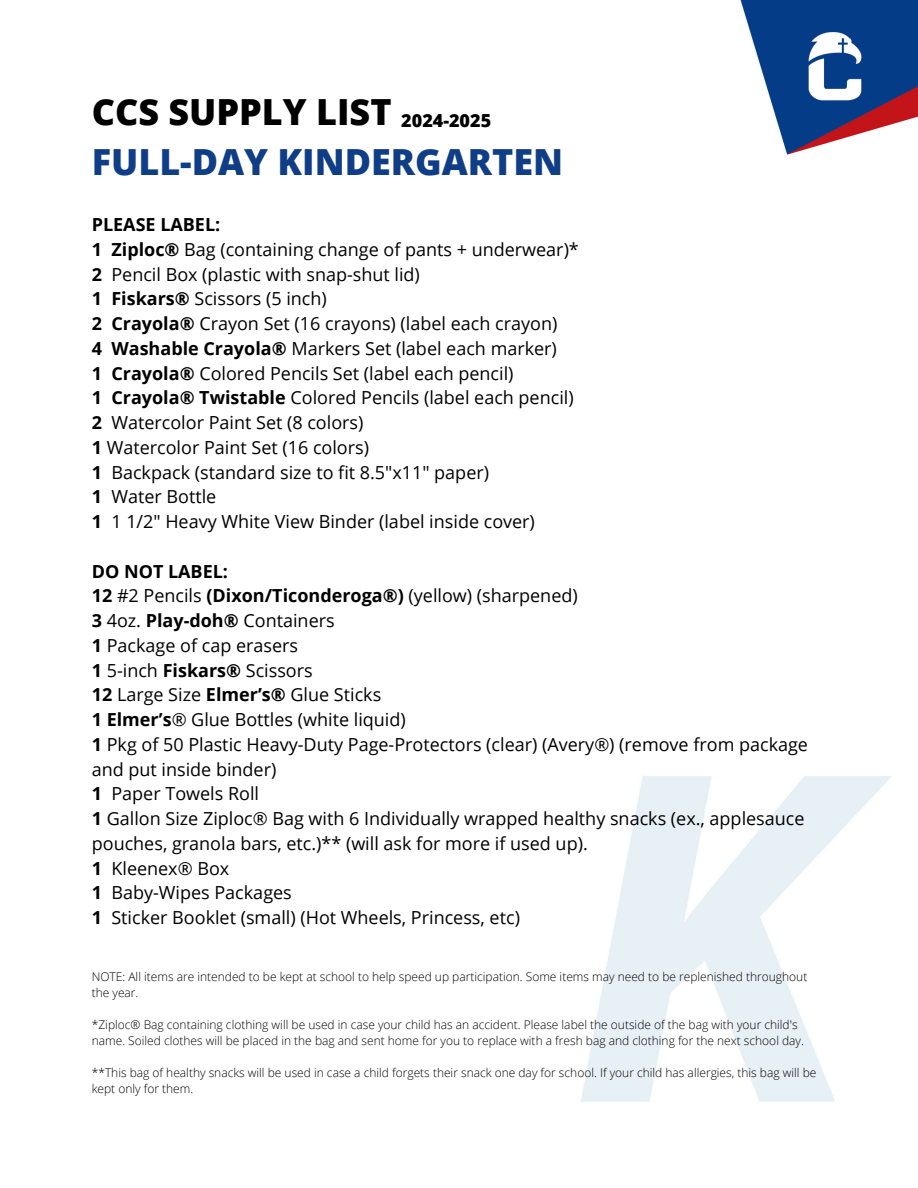
<style>
.page{position:relative;width:918px;height:1188px;background:#fff}
.page>*{position:absolute;margin:0;border:0;box-sizing:border-box;transform-origin:0 0}
.t1{font:800 36px/49.5px "Open Sans";color:#103e86}
.t2{font:18px/24.8px "Open Sans";color:#000}
.t3{font:800 18px "Open Sans";color:#000}
.t4{font:300 12px/16px "Open Sans";color:#000}
.s1{color:#000}
.s2{font-weight:700}
</style>
<div class="page">
<img style="left:581px;top:0;width:337px;height:1102px">
<h1 class="t1" style="left:92px;top:87px;width:473px"><span class="s1">CCS SUPPLY LIST<br></span>FULL-DAY KINDERGARTEN</h1>
<p class="t3" style="left:401px;top:108px;width:91px">2024-2025</p>
<h3 class="t2" style="left:92px;top:212px;width:489px"><span class="s2">PLEASE LABEL:<br>1 Ziploc®</span> Bag (containing change of pants + underwear)* <span class="s2">2</span> Pencil Box (plastic with snap-shut lid)<br><span class="s2">1 Fiskars®</span> Scissors (5 inch)<br><span class="s2">2 Crayola®</span> Crayon Set (16 crayons) (label each crayon)<br><span class="s2">4 Washable Crayola®</span> Markers Set (label each marker)<br><span class="s2">1 Crayola®</span> Colored Pencils Set (label each pencil)<br><span class="s2">1 Crayola® Twistable</span> Colored Pencils (label each pencil)<br><span class="s2">2</span> Watercolor Paint Set (8 colors)<br><span class="s2">1</span> Watercolor Paint Set (16 colors)<br><span class="s2">1</span> Backpack (standard size to fit 8.5"x11" paper)<br><span class="s2">1</span></h3>
<h3 class="t2" style="left:92px;top:484px;width:445px;text-indent:20px">Water Bottle<br><span class="s2">1</span> 1 1/2" Heavy White View Binder (label inside cover)</h3>
<h3 class="t2" style="left:92px;top:558px;width:718px"><span class="s2">DO NOT LABEL:<br>12</span> #2 Pencils <span class="s2">(Dixon/Ticonderoga®)</span> (yellow) (sharpened)<br><span class="s2">3</span> 4oz. <span class="s2">Play-doh®</span> Containers<br><span class="s2">1</span> Package of cap erasers<br><span class="s2">1</span> 5-inch <span class="s2">Fiskars®</span> Scissors<br><span class="s2">12</span> Large Size <span class="s2">Elmer’s®</span> Glue Sticks<br><span class="s2">1 Elmer’s</span>® Glue Bottles (white liquid)<br><span class="s2">1</span> Pkg of 50 Plastic Heavy-Duty Page-Protectors (clear) (Avery®) (remove from package and put inside binder)<br><span class="s2">1</span> Paper Towels Roll<br><span class="s2">1</span> Gallon Size Ziploc® Bag with 6 Individually wrapped healthy snacks (ex., applesauce pouches, granola bars, etc.)** (will ask for more if used up).<br><span class="s2">1</span> Kleenex® Box</h3>
<h2 class="t2" style="left:92px;top:880px;width:430px"><span class="s2">1</span> Baby-Wipes Packages<br><span class="s2">1</span> Sticker Booklet (small) (Hot Wheels, Princess, etc)</h2>
<p class="t4" style="left:92px;top:969px;width:717px">NOTE: All items are intended to be kept at school to help speed up participation. Some items may need to be replenished throughout the year.</p>
<p class="t4" style="left:92px;top:1017px;width:714px">*Ziploc® Bag containing clothing will be used in case your child has an accident. Please label the outside of the bag with your child's name. Soiled clothes will be placed in the bag and sent home for you to replace with a fresh bag and clothing for the next school day.</p>
<p class="t4" style="left:92px;top:1065px;width:726px">**This bag of healthy snacks will be used in case a child forgets their snack one day for school. If your child has allergies, this bag will be kept only for them.</p>
</div>
